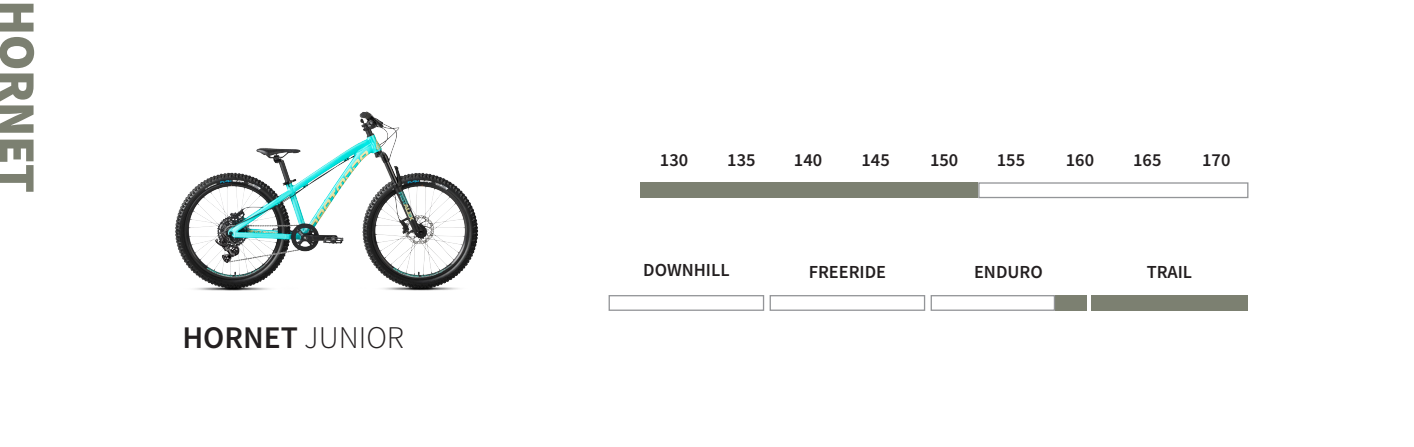
<style>
.page{position:relative;width:1414px;height:447px;background:#fff}
.page>*{position:absolute;margin:0;border:0;box-sizing:border-box;transform-origin:0 0}
.t1{font:900 51.62px "Source Sans Pro";letter-spacing:-.01em;color:#7c8071}
.t2{font:600 31.5px "Source Sans Pro";color:#231f20}
.t3{font:600 18.38px "Source Sans Pro";color:#231f20}
.s1{font-weight:300}
</style>
<div class="page">
<svg style="left:608px;top:182px;width:641px;height:129px"></svg>
<img style="left:175px;top:111px;width:303px;height:180px">
<p class="t1" style="left:51px;top:0;width:194px;rotate:90deg">HORNET</p>
<p class="t2" style="left:182px;top:317px;width:224px">HORNET <span class="s1">JUNIOR</span></p>
<p class="t3" style="left:660px;top:148px;width:30px">130</p>
<p class="t3" style="left:727px;top:148px;width:30px">135</p>
<p class="t3" style="left:794px;top:148px;width:30px">140</p>
<p class="t3" style="left:861px;top:148px;width:30px">145</p>
<p class="t3" style="left:930px;top:148px;width:30px">150</p>
<p class="t3" style="left:997px;top:148px;width:30px">155</p>
<p class="t3" style="left:1066px;top:148px;width:30px">160</p>
<p class="t3" style="left:1133px;top:148px;width:30px">165</p>
<p class="t3" style="left:1202px;top:148px;width:30px">170</p>
<p class="t3" style="left:643px;top:258px;width:88px">DOWNHILL</p>
<p class="t3" style="left:809px;top:259px;width:79px">FREERIDE</p>
<p class="t3" style="left:974px;top:259px;width:70px">ENDURO</p>
<p class="t3" style="left:1147px;top:259px;width:47px">TRAIL</p>
</div>
